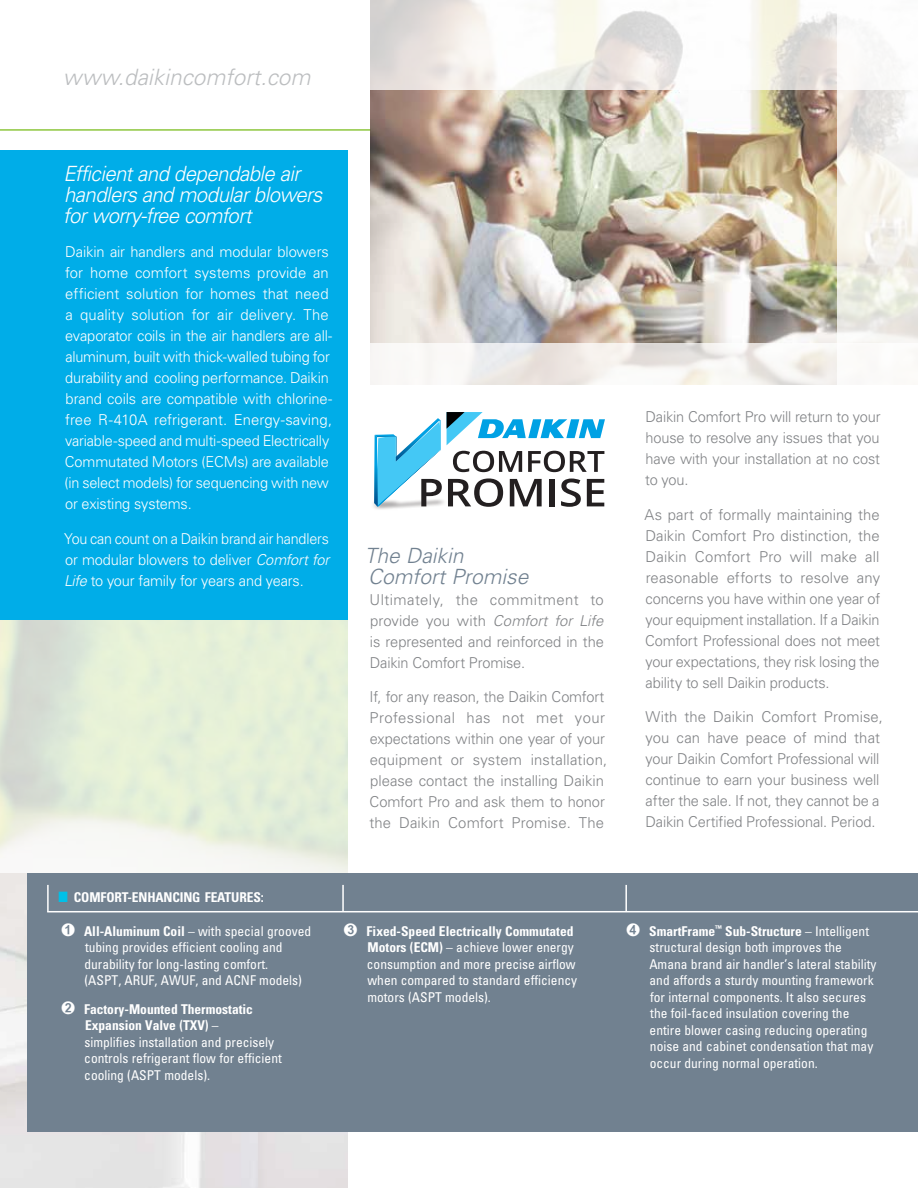
<style>
.page{position:relative;width:918px;height:1188px;background:#fff}
.page>*{position:absolute;margin:0;border:0;box-sizing:border-box;transform-origin:0 0}
.t1{font:italic 300 22.5px "Univers";color:#bcbec0}
.t2{font:italic 300 21px/21px "Univers";letter-spacing:-.025em;color:#fff}
.t3{font:italic 300 21px/21px "Univers";color:#718190}
.t4{font:300 15px/21px "Univers";letter-spacing:-.01em;color:#808285;text-align:justify}
.t5{font:300 15px/21px "Univers";letter-spacing:-.01em;color:#fff}
.t6{font:300 15px/21px "Univers";letter-spacing:-.01em;color:#fff;text-align:justify;scale:.96 1}
.t7{font:condensed 13.5px/16.5px "Univers";color:#fff}
.t8{font:700 condensed 13.5px "Univers";letter-spacing:-.01em;color:#fff}
.s1{font-style:italic}
.s2{color:#00c0e8}
.s3{font-family:"Arial Unicode MS";font-stretch:normal;font-size:18px}
.s4{font-weight:700}
</style>
<div class="page">
<hr style="left:0;top:129px;width:370px;height:2px;background:#8dc63f">
<img style="left:370px;top:90px;width:467px;height:253px">
<svg style="left:0;top:619px;width:348px;height:254px;background:#e4eddb"></svg>
<div style="left:27px;top:873px;width:891px;height:258px;background:#718190"></div>
<hr style="left:47px;top:911px;width:871px;height:1px;background:#fff">
<hr style="left:625px;top:885px;width:2px;height:27px;background:#fff">
<hr style="left:342px;top:885px;width:2px;height:27px;background:#fff">
<hr style="left:47px;top:885px;width:2px;height:27px;background:#fff">
<svg style="left:370px;top:0;width:467px;height:90px"></svg>
<svg style="left:370px;top:343px;width:467px;height:42px;fill:#f5f2ef"></svg>
<svg style="left:837px;top:82px;width:81px;height:261px;fill:#f3f1ea"></svg>
<div style="left:0;top:150px;width:348px;height:469px;background:#00ade8"></div>
<svg style="left:374px;top:412px;width:231px;height:95px"></svg>
<h1 class="t1" style="left:63px;top:64px;width:249px">www.daikincomfort.com</h1>
<h2 class="t2" style="left:63px;top:162px;width:260px">Efficient and dependable air handlers and modular blowers for worry-free comfort</h2>
<p class="t5" style="left:65px;top:241px;width:269px">Daikin air handlers and modular blowers for home comfort systems provide an efficient solution for homes that need a quality solution for air delivery. The evaporator coils in the air handlers are all&shy;aluminum, built with thick-walled tubing for durability and cooling performance. Daikin brand coils are compatible with chlorine&shy;free R-410A refrigerant. Energy-saving, variable-speed and multi-speed Electrically Commutated Motors (ECMs) are available (in select models) for sequencing with new or existing systems.</p>
<p class="t6" style="left:64px;top:527px;width:278px">You can count on a Daikin brand air handlers or modular blowers to deliver <span class="s1">Comfort for Life</span> to your family for years and years.</p>
<h2 class="t3" style="left:365px;top:544px;width:165px">The Daikin<br>Comfort Promise</h2>
<p class="t4" style="left:369px;top:588px;width:236px">Ultimately, the commitment to provide you with <span class="s1">Comfort for Life </span>is represented and reinforced in the Daikin Comfort Promise.</p>
<p class="t4" style="left:369px;top:686px;width:239px;text-align:left">If, for any reason, the Daikin Comfort Professional has not met your expectations within one year of your equipment or system installation, please contact the installing Daikin Comfort Pro and ask them to honor the Daikin Comfort Promise. The</p>
<p class="t4" style="left:645px;top:406px;width:237px">Daikin Comfort Pro will return to your house to resolve any issues that you have with your installation at no cost to you.</p>
<p class="t4" style="left:645px;top:504px;width:237px">As part of formally maintaining the Daikin Comfort Pro distinction, the Daikin Comfort Pro will make all reasonable efforts to resolve any concerns you have within one year of your equipment installation. If a Daikin Comfort Professional does not meet your expectations, they risk losing the ability to sell Daikin products.</p>
<p class="t4" style="left:645px;top:706px;width:239px;text-align:left">With the Daikin Comfort Promise, you can have peace of mind that your Daikin Comfort Professional will continue to earn your business well after the sale. If not, they cannot be a Daikin Certified Professional. Period.</p>
<p class="t8" style="left:59px;top:889px;width:207px"><span class="s2">■</span> COMFORT-ENHANCING FEATURES:</p>
<p class="t7" style="left:84px;top:922px;width:228px;text-indent:-23px"><span class="s3">➊</span> <span class="s4">All-Aluminum Coil</span> – with special grooved tubing provides efficient cooling and durability for long-lasting comfort.<br>(ASPT, ARUF, AWUF, and ACNF models)</p>
<p class="t7" style="left:84px;top:1000px;width:199px;text-indent:-23px"><span class="s3">➋</span> <span class="s4">Factory-Mounted Thermostatic<br>Expansion Valve (TXV)</span> –<br>simplifies installation and precisely controls refrigerant flow for efficient cooling (ASPT models).</p>
<p class="t7" style="left:367px;top:922px;width:212px;text-indent:-23px"><span class="s3">➌</span> <span class="s4">Fixed-Speed Electrically Commutated Motors (ECM)</span> – achieve lower energy consumption and more precise airflow when compared to standard efficiency motors (ASPT models).</p>
<p class="t7" style="left:649px;top:922px;width:229px;text-indent:-23px"><span class="s3">➍</span> <span class="s4">SmartFrame</span><sup>™</sup> <span class="s4">Sub-Structure</span> – Intelligent structural design both improves the Amana brand air handler’s lateral stability and affords a sturdy mounting framework for internal components. It also secures the foil-faced insulation covering the entire blower casing reducing operating noise and cabinet condensation that may occur during normal operation.</p>
</div>
